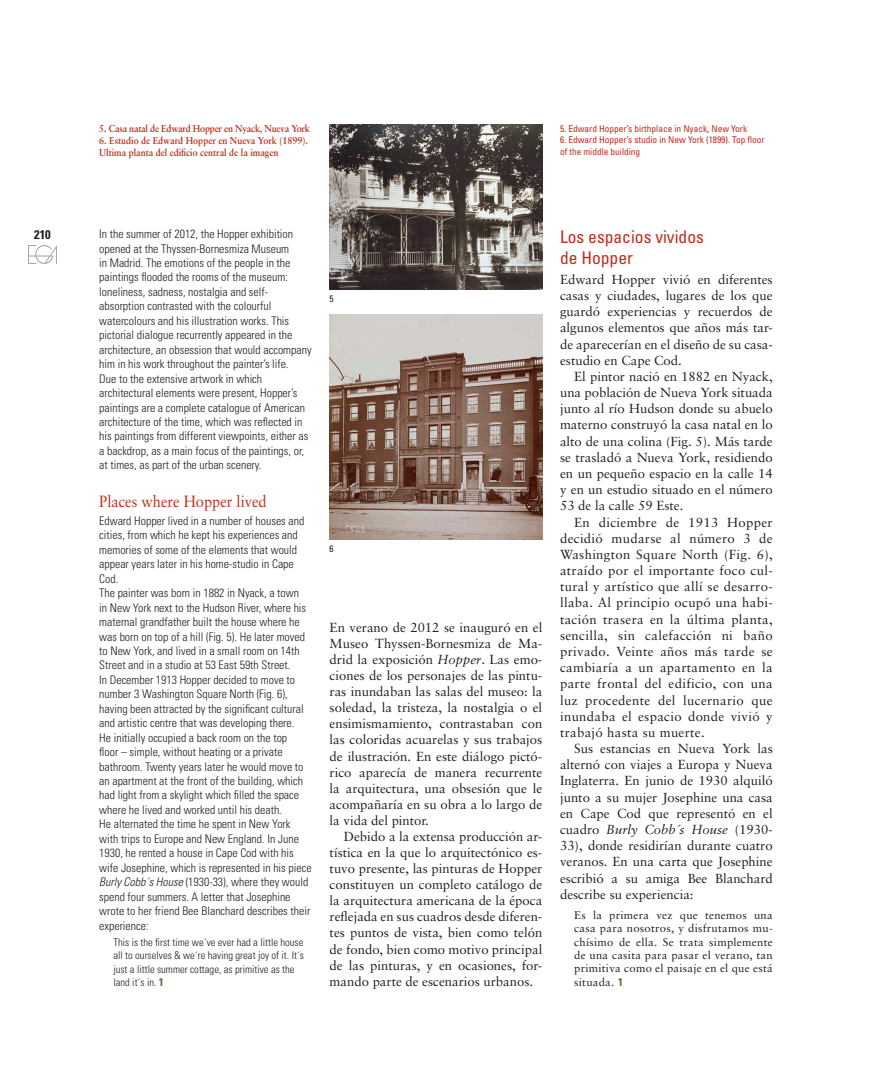
<style>
.page{position:relative;width:872px;height:1085px;background:#fff}
.page>*{position:absolute;margin:0;border:0;box-sizing:border-box;transform-origin:0 0}
.TITULAR_1_CAST{font:condensed 17.5px/21.4px "Univers";color:#c02d19}
.TITULAR_1_INGLES{font:16.25px "Sabon";color:#c02d19;scale:.9 1}
.Título_1{font:13.12px/16.1px "Sabon";color:#231f20;text-align:justify}
.t1{font:700 condensed 12.5px "Univers";color:#231f20}
.Heading_1{font:300 condensed 11.88px/14.5px "Univers";color:#231f20}
.t2{font:11.25px/13.2px "Sabon";letter-spacing:.025em;color:#231f20;text-align:justify}
.t3{font:300 condensed 10.62px/13.1px "Univers";color:#231f20}
.PIES_DE_FOTO_CASTELL{font:700 10px/11.9px "Sabon";color:#c02d19;scale:.9 1}
.PIES_DE_FOTO_CASTELL-2{font:700 10px "Sabon";letter-spacing:-.02em;color:#c02d19;scale:.9 1}
.Endnote_Text{font:condensed 9.38px/11.9px "Univers";color:#c02d19}
.PIES_DE_FOTO_INGLES{font:condensed 9.38px "Univers";color:#231f20}
.s1{font-style:italic}
.s2{font-weight:700;font-size:11.25px;color:#6d6a4a}
.s3{font-family:"Univers";font-weight:700;font-stretch:condensed;color:#6d6a4a}
</style>
<div class="page">
<img style="left:29px;top:246px;width:27px;height:17px">
<img style="left:330px;top:124px;width:212px;height:165px">
<img style="left:330px;top:314px;width:212px;height:225px">
<p class="t1" style="left:34px;top:226px;width:18px">210</p>
<p class="PIES_DE_FOTO_CASTELL-2" style="left:99px;top:122px;width:235px">5. Casa natal de Edward Hopper en Nyack, Nueva York</p>
<p class="PIES_DE_FOTO_CASTELL" style="left:99px;top:134px;width:233px">6. Estudio de Edward Hopper en Nueva York (1899).<br>Ultima planta del edificio central de la imagen</p>
<p class="Endnote_Text" style="left:560px;top:122px;width:189px">5. Edward Hopper’s birthplace in Nyack, New York</p>
<p class="Endnote_Text" style="left:560px;top:134px;width:206px">6. Edward Hopper’s studio in New York (1899). Top floor of the middle building</p>
<p class="Heading_1" style="left:99px;top:227px;width:214px">In the summer of 2012, the Hopper exhibition opened at the Thyssen-Bornesmiza Museum<br>in Madrid. The emotions of the people in the paintings flooded the rooms of the museum: loneliness, sadness, nostalgia and self&shy;absorption contrasted with the colourful watercolours and his illustration works. This pictorial dialogue recurrently appeared in the architecture, an obsession that would accompany him in his work throughout the painter’s life.</p>
<p class="Heading_1" style="left:99px;top:371px;width:211px">Due to the extensive artwork in which architectural elements were present, Hopper’s paintings are a complete catalogue of American architecture of the time, which was reflected in his paintings from different viewpoints, either as a backdrop, as a main focus of the paintings, or, at times, as part of the urban scenery.</p>
<p class="TITULAR_1_INGLES" style="left:99px;top:491px;width:188px">Places where Hopper lived</p>
<p class="Heading_1" style="left:99px;top:513px;width:207px">Edward Hopper lived in a number of houses and cities, from which he kept his experiences and memories of some of the elements that would appear years later in his home-studio in Cape Cod.</p>
<p class="Heading_1" style="left:99px;top:585px;width:208px">The painter was born in 1882 in Nyack, a town in New York next to the Hudson River, where his maternal grandfather built the house where he was born on top of a hill (Fig. 5). He later moved to New York, and lived in a small room on 14th Street and in a studio at 53 East 59th Street.</p>
<p class="Heading_1" style="left:99px;top:672px;width:206px">In December 1913 Hopper decided to move to number 3 Washington Square North (Fig. 6), having been attracted by the significant cultural and artistic centre that was developing there.<br>He initially occupied a back room on the top floor – simple, without heating or a private bathroom. Twenty years later he would move to an apartment at the front of the building, which had light from a skylight which filled the space where he lived and worked until his death.</p>
<p class="Heading_1" style="left:99px;top:816px;width:214px">He alternated the time he spent in New York with trips to Europe and New England. In June 1930, he rented a house in Cape Cod with his wife Josephine, which is represented in his piece <span class="s1">Burly Cobb´s House</span> (1930-33), where they would spend four summers. A letter that Josephine wrote to her friend Bee Blanchard describes their experience:</p>
<p class="t3" style="left:113px;top:935px;width:192px">This is the first time we´ve ever had a little house all to ourselves &amp; we´re having great joy of it. It´s just a little summer cottage, as primitive as the land it´s in. <span class="s2">1</span></p>
<p class="PIES_DE_FOTO_INGLES" style="left:330px;top:293px;width:6px">5</p>
<p class="PIES_DE_FOTO_INGLES" style="left:330px;top:543px;width:6px">6</p>
<p class="Título_1" style="left:330px;top:619px;width:214px">En verano de 2012 se inauguró en el Museo Thyssen-Bornesmiza de Ma&shy;drid la exposición <span class="s1">Hopper</span>. Las emo&shy;ciones de los personajes de las pintu&shy;ras inundaban las salas del museo: la soledad, la tristeza, la nostalgia o el ensimismamiento, contrastaban con las coloridas acuarelas y sus trabajos de ilustración. En este diálogo pictó&shy;rico aparecía de manera recurrente la arquitectura, una obsesión que le acompañaría en su obra a lo largo de la vida del pintor.</p>
<p class="Título_1" style="left:330px;top:828px;width:214px;text-indent:14px">Debido a la extensa producción ar&shy;tística en la que lo arquitectónico es&shy;tuvo presente, las pinturas de Hopper constituyen un completo catálogo de la arquitectura americana de la época reflejada en sus cuadros desde diferen&shy;tes puntos de vista, bien como telón de fondo, bien como motivo principal de las pinturas, y en ocasiones, for&shy;mando parte de escenarios urbanos.</p>
<p class="TITULAR_1_CAST" style="left:560px;top:225px;width:145px">Los espacios vividos de Hopper</p>
<p class="Título_1" style="left:560px;top:271px;width:214px">Edward Hopper vivió en diferentes casas y ciudades, lugares de los que guardó experiencias y recuerdos de algunos elementos que años más tar&shy;de aparecerían en el diseño de su casa&shy;estudio en Cape Cod.</p>
<p class="Título_1" style="left:560px;top:368px;width:214px;text-indent:14px">El pintor nació en 1882 en Nyack, una población de Nueva York situada junto al río Hudson donde su abuelo materno construyó la casa natal en lo alto de una colina (Fig. 5). Más tarde se trasladó a Nueva York, residiendo en un pequeño espacio en la calle 14 y en un estudio situado en el número 53 de la calle 59 Este.</p>
<p class="Título_1" style="left:560px;top:513px;width:214px;text-indent:14px">En diciembre de 1913 Hopper decidió mudarse al número 3 de Washington Square North (Fig. 6), atraído por el importante foco cul&shy;tural y artístico que allí se desarro&shy;llaba. Al principio ocupó una habi&shy;tación trasera en la última planta, sencilla, sin calefacción ni baño privado. Veinte años más tarde se cambiaría a un apartamento en la parte frontal del edificio, con una luz procedente del lucernario que inundaba el espacio donde vivió y trabajó hasta su muerte.</p>
<p class="Título_1" style="left:560px;top:740px;width:214px;text-indent:14px">Sus estancias en Nueva York las alternó con viajes a Europa y Nueva Inglaterra. En junio de 1930 alquiló junto a su mujer Josephine una casa en Cape Cod que representó en el cuadro <span class="s1">Burly Cobb´s House</span> (1930- 33), donde residirían durante cuatro veranos. En una carta que Josephine escribió a su amiga Bee Blanchard describe su experiencia:</p>
<p class="t2" style="left:574px;top:908px;width:200px">Es la primera vez que tenemos una casa para nosotros, y disfrutamos mu&shy;chísimo de ella. Se trata simplemente de una casita para pasar el verano, tan primitiva como el paisaje en el que está situada. <span class="s3">1</span></p>
</div>
